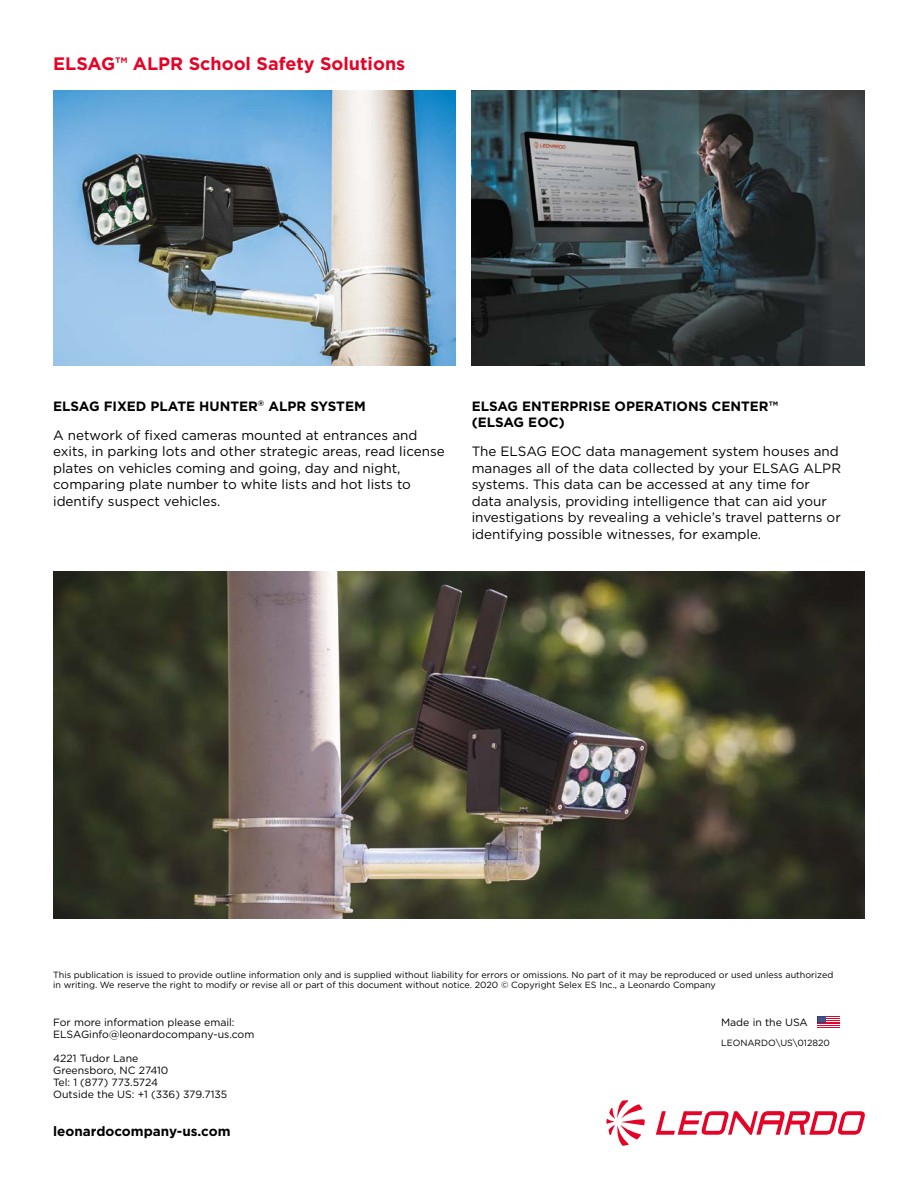
<style>
.page{position:relative;width:918px;height:1188px;background:#fff}
.page>*{position:absolute;margin:0;border:0;box-sizing:border-box;transform-origin:0 0}
.t1{font:700 18px "Gotham";color:#e40428}
.t2{font:13.5px/16.5px "Gotham";color:#000}
.t3{font:700 13.5px/16.5px "Gotham";color:#000}
.t4{font:10.5px/12px "Gotham";color:#000}
.t5{font:9px/10.5px "Gotham";color:#000}
.s1{font-weight:700}
</style>
<div class="page">
<img style="left:472px;top:90px;width:393px;height:275px">
<img style="left:53px;top:90px;width:403px;height:275px">
<img style="left:53px;top:572px;width:812px;height:347px">
<svg style="left:817px;top:1016px;width:23px;height:12px"></svg>
<svg style="left:656px;top:1111px;width:209px;height:24px"></svg>
<svg style="left:606px;top:1100px;width:39px;height:46px"></svg>
<h1 class="t1" style="left:53px;top:53px;width:354px">ELSAG™ ALPR School Safety Solutions</h1>
<p class="t2" style="left:53px;top:391px;width:366px;line-height:29.2px"><span class="s1">ELSAG FIXED PLATE HUNTER</span><sup>®</sup> <span class="s1">ALPR SYSTEM<br></span>A network of fixed cameras mounted at entrances and</p>
<p class="t2" style="left:53px;top:443px;width:393px">exits, in parking lots and other strategic areas, read license plates on vehicles coming and going, day and night, comparing plate number to white lists and hot lists to identify suspect vehicles.</p>
<p class="t3" style="left:472px;top:397px;width:308px">ELSAG ENTERPRISE OPERATIONS CENTER™ (ELSAG EOC)</p>
<p class="t2" style="left:472px;top:443px;width:371px">The ELSAG EOC data management system houses and manages all of the data collected by your ELSAG ALPR systems. This data can be accessed at any time for data analysis, providing intelligence that can aid your investigations by revealing a vehicle’s travel patterns or identifying possible witnesses, for example.</p>
<p class="t5" style="left:53px;top:969px;width:782px">This publication is issued to provide outline information only and is supplied without liability for errors or omissions. No part of it may be reproduced or used unless authorized in writing. We reserve the right to modify or revise all or part of this document without notice. 2020 © Copyright Selex ES Inc., a Leonardo Company</p>
<p class="t4" style="left:53px;top:1016px;width:203px">For more information please email:<br>ELSAGinfo@leonardocompany-us.com</p>
<p class="t4" style="left:53px;top:1052px;width:176px">4221 Tudor Lane<br>Greensboro, NC 27410<br>Tel: 1 (877) 773.5724<br>Outside the US: +1 (336) 379.7135</p>
<p class="t4" style="left:721px;top:1016px;width:88px">Made in the USA</p>
<p class="t5" style="left:721px;top:1038px;width:110px">LEONARDO\US\012820</p>
<p class="t3" style="left:53px;top:1123px;width:179px">leonardocompany-us.com</p>
</div>
